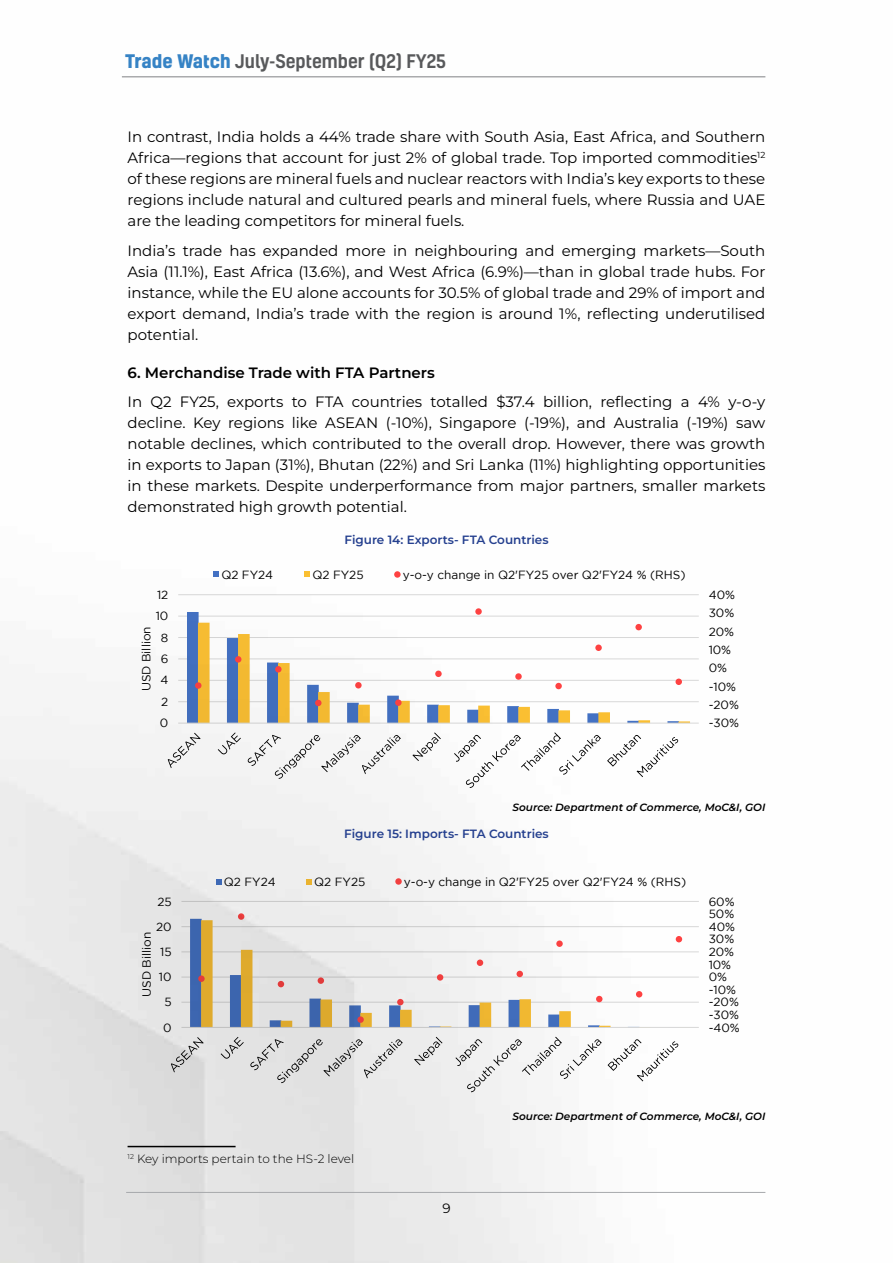
<style>
.page{position:relative;width:893px;height:1263px;background:#fff}
.page>*{position:absolute;margin:0;border:0;box-sizing:border-box;transform-origin:0 0}
.t1{font:500 18px "Kelson";color:#58595b}
.t2{font:15px/21px "Montserrat";color:#000;text-align:justify}
.t3{font:600 15px "Montserrat";color:#000}
.t4{font:13.5px "Montserrat";color:#000}
.t5{font:600 12px "Montserrat";color:#25408f}
.t6{font:300 12px "Montserrat";color:#000}
.t7{font:11.85px "Gotham";color:#000}
.t8{font:italic 600 10.5px "Montserrat";color:#000}
.s1{font-weight:700;color:#3683c5}
</style>
<div class="page">
<hr style="left:122px;top:76px;width:643px;height:1px;background:#808285">
<hr style="left:126px;top:1192px;width:639px;height:1px;background:#a7a9ac">
<hr style="left:178px;top:701px;width:521px;height:1px;background:#d9d9d9">
<hr style="left:178px;top:680px;width:521px;height:1px;background:#d9d9d9">
<hr style="left:178px;top:658px;width:521px;height:1px;background:#d9d9d9">
<hr style="left:178px;top:637px;width:521px;height:1px;background:#d9d9d9">
<hr style="left:178px;top:616px;width:521px;height:1px;background:#d9d9d9">
<hr style="left:178px;top:594px;width:521px;height:1px;background:#d9d9d9">
<svg style="left:187px;top:612px;width:492px;height:111px"></svg>
<svg style="left:198px;top:623px;width:492px;height:100px"></svg>
<hr style="left:178px;top:723px;width:521px;height:1px;background:#d9d9d9">
<div style="left:195px;top:682px;width:6px;height:7px;background:#f74040;border-radius:50%"></div>
<div style="left:235px;top:656px;width:6px;height:7px;background:#ff4343;border-radius:50%"></div>
<div style="left:275px;top:666px;width:7px;height:6px;background:#ff4343;border-radius:50%"></div>
<div style="left:315px;top:700px;width:7px;height:6px;background:#f74040;border-radius:50%"></div>
<div style="left:355px;top:682px;width:7px;height:6px;background:#ff4343;border-radius:50%"></div>
<div style="left:395px;top:699px;width:7px;height:7px;background:#ff4343;border-radius:50%"></div>
<div style="left:435px;top:671px;width:7px;height:6px;background:#ff4343;border-radius:50%"></div>
<svg style="left:475px;top:608px;width:7px;height:7px"></svg>
<svg style="left:515px;top:673px;width:7px;height:7px"></svg>
<div style="left:555px;top:683px;width:7px;height:6px;background:#ff4343;border-radius:50%"></div>
<div style="left:595px;top:644px;width:7px;height:7px;background:#ff4343;border-radius:50%"></div>
<div style="left:635px;top:624px;width:7px;height:6px;background:#ff4343;border-radius:50%"></div>
<div style="left:675px;top:678px;width:7px;height:7px;background:#ff4343;border-radius:50%"></div>
<svg style="left:168px;top:733px;width:33px;height:35px"></svg>
<svg style="left:218px;top:732px;width:23px;height:22px"></svg>
<svg style="left:248px;top:735px;width:153px;height:44px"></svg>
<svg style="left:412px;top:732px;width:29px;height:29px"></svg>
<svg style="left:454px;top:732px;width:147px;height:56px"></svg>
<svg style="left:607px;top:735px;width:71px;height:42px"></svg>
<svg style="left:213px;top:572px;width:6px;height:5px"></svg>
<svg style="left:304px;top:572px;width:6px;height:5px"></svg>
<div style="left:394px;top:571px;width:7px;height:7px;background:#ff4343;border-radius:50%"></div>
<div style="left:132px;top:862px;width:632px;height:237px;background:linear-gradient(to right,#e1e1e1,#fff)"></div>
<hr style="left:181px;top:1002px;width:518px;height:1px;background:#d9d9d9">
<hr style="left:181px;top:977px;width:518px;height:1px;background:#d9d9d9">
<hr style="left:181px;top:951px;width:518px;height:1px;background:#d9d9d9">
<hr style="left:181px;top:926px;width:518px;height:1px;background:#d9d9d9">
<hr style="left:181px;top:901px;width:518px;height:1px;background:#d9d9d9">
<svg style="left:190px;top:919px;width:489px;height:108px;fill:#3c65af"></svg>
<svg style="left:201px;top:920px;width:489px;height:107px"></svg>
<hr style="left:181px;top:1027px;width:518px;height:1px;background:#d9d9d9">
<svg style="left:198px;top:975px;width:7px;height:7px"></svg>
<div style="left:238px;top:913px;width:6px;height:7px;background:#e43b3b;border-radius:50%"></div>
<svg style="left:278px;top:981px;width:6px;height:6px"></svg>
<div style="left:318px;top:977px;width:6px;height:7px;background:#e13b3b;border-radius:50%"></div>
<svg style="left:357px;top:1016px;width:7px;height:7px"></svg>
<div style="left:397px;top:999px;width:7px;height:6px;background:#ec3e3e;border-radius:50%"></div>
<div style="left:437px;top:974px;width:6px;height:7px;background:#ef3e3e;border-radius:50%"></div>
<div style="left:477px;top:959px;width:6px;height:7px;background:#f33f3f;border-radius:50%"></div>
<svg style="left:517px;top:971px;width:6px;height:6px"></svg>
<div style="left:556px;top:940px;width:7px;height:7px;background:#ff4343;border-radius:50%"></div>
<svg style="left:596px;top:996px;width:6px;height:6px"></svg>
<svg style="left:636px;top:991px;width:6px;height:6px"></svg>
<svg style="left:676px;top:936px;width:6px;height:6px"></svg>
<svg style="left:171px;top:1037px;width:33px;height:35px"></svg>
<svg style="left:221px;top:1037px;width:23px;height:22px"></svg>
<svg style="left:250px;top:1039px;width:153px;height:44px;background:#d5d5d5"></svg>
<svg style="left:414px;top:1037px;width:28px;height:28px"></svg>
<svg style="left:455px;top:1037px;width:223px;height:55px"></svg>
<svg style="left:216px;top:879px;width:5px;height:5px"></svg>
<svg style="left:306px;top:879px;width:6px;height:5px"></svg>
<svg style="left:395px;top:878px;width:7px;height:7px"></svg>
<hr style="left:128px;top:1146px;width:108px;height:1px;background:#000">
<p class="t1" style="left:125px;top:49px;width:323px"><span class="s1">Trade Watch</span> July-September (Q2) FY25</p>
<p class="t2" style="left:128px;top:126px;width:639px">In contrast, India holds a 44% trade share with South Asia, East Africa, and Southern Africa—regions that account for just 2% of global trade. Top imported commodities<sup>12 </sup>of these regions are mineral fuels and nuclear reactors with India’s key exports to these regions include natural and cultured pearls and mineral fuels, where Russia and UAE are the leading competitors for mineral fuels.</p>
<p class="t2" style="left:128px;top:239px;width:639px">India’s trade has expanded more in neighbouring and emerging markets—South Asia (11.1%), East Africa (13.6%), and West Africa (6.9%)—than in global trade hubs. For instance, while the EU alone accounts for 30.5% of global trade and 29% of import and export demand, India’s trade with the region is around 1%, reflecting underutilised potential.</p>
<p class="t3" style="left:128px;top:362px;width:309px">6. Merchandise Trade with FTA Partners</p>
<p class="t2" style="left:128px;top:391px;width:639px">In Q2 FY25, exports to FTA countries totalled $37.4 billion, reflecting a 4% y-o-y decline. Key regions like ASEAN (-10%), Singapore (-19%), and Australia (-19%) saw notable declines, which contributed to the overall drop. However, there was growth in exports to Japan (31%), Bhutan (22%) and Sri Lanka (11%) highlighting opportunities in these markets. Despite underperformance from major partners, smaller markets demonstrated high growth potential.</p>
<p class="t5" style="left:344px;top:532px;width:206px">Figure 14: Exports- FTA Countries</p>
<p class="t7" style="left:221px;top:568px;width:53px">Q2 FY24</p>
<p class="t7" style="left:312px;top:568px;width:53px">Q2 FY25</p>
<p class="t7" style="left:403px;top:568px;width:284px">y-o-y change in Q2'FY25 over Q2'FY24 % (RHS)</p>
<p class="t7" style="left:157px;top:588px;width:13px">12</p>
<p class="t7" style="left:709px;top:588px;width:28px">40%</p>
<p class="t7" style="left:156px;top:609px;width:14px">10</p>
<p class="t7" style="left:709px;top:606px;width:27px">30%</p>
<p class="t7" style="left:140px;top:691px;width:67px;rotate:-90deg">USD Billion</p>
<p class="t7" style="left:161px;top:631px;width:9px">8</p>
<p class="t7" style="left:161px;top:652px;width:9px">6</p>
<p class="t7" style="left:160px;top:674px;width:9px">4</p>
<p class="t7" style="left:709px;top:625px;width:27px">20%</p>
<p class="t7" style="left:709px;top:643px;width:24px">10%</p>
<p class="t7" style="left:709px;top:661px;width:20px">0%</p>
<p class="t7" style="left:709px;top:680px;width:29px">-10%</p>
<p class="t7" style="left:161px;top:695px;width:9px">2</p>
<p class="t7" style="left:709px;top:698px;width:32px">-20%</p>
<p class="t7" style="left:160px;top:716px;width:10px">0</p>
<p class="t7" style="left:709px;top:716px;width:32px">-30%</p>
<p class="t8" style="left:512px;top:800px;width:254px">Source: Department of Commerce, MoC&amp;I, GOI</p>
<p class="t5" style="left:344px;top:825px;width:206px">Figure 15: Imports- FTA Countries</p>
<p class="t7" style="left:224px;top:875px;width:53px">Q2 FY24</p>
<p class="t7" style="left:314px;top:875px;width:53px">Q2 FY25</p>
<p class="t7" style="left:404px;top:875px;width:284px">y-o-y change in Q2'FY25 over Q2'FY24 % (RHS)</p>
<p class="t7" style="left:157px;top:895px;width:16px">25</p>
<p class="t7" style="left:709px;top:895px;width:27px">60%</p>
<p class="t7" style="left:709px;top:907px;width:27px">50%</p>
<p class="t7" style="left:156px;top:920px;width:17px">20</p>
<p class="t7" style="left:709px;top:920px;width:28px">40%</p>
<p class="t7" style="left:140px;top:997px;width:66px;rotate:-90deg">USD Billion</p>
<p class="t7" style="left:160px;top:945px;width:13px">15</p>
<p class="t7" style="left:159px;top:970px;width:14px">10</p>
<p class="t7" style="left:709px;top:932px;width:27px">30%</p>
<p class="t7" style="left:709px;top:945px;width:27px">20%</p>
<p class="t7" style="left:709px;top:958px;width:24px">10%</p>
<p class="t7" style="left:709px;top:970px;width:20px">0%</p>
<p class="t7" style="left:709px;top:983px;width:29px">-10%</p>
<p class="t7" style="left:164px;top:995px;width:9px">5</p>
<p class="t7" style="left:709px;top:996px;width:32px">-20%</p>
<p class="t7" style="left:709px;top:1008px;width:32px">-30%</p>
<p class="t7" style="left:163px;top:1021px;width:10px">0</p>
<p class="t7" style="left:709px;top:1021px;width:32px">-40%</p>
<p class="t8" style="left:512px;top:1108px;width:254px">Source: Department of Commerce, MoC&amp;I, GOI</p>
<p class="t6" style="left:128px;top:1151px;width:228px"><sup>12</sup> Key imports pertain to the HS-2 level</p>
<p class="t4" style="left:442px;top:1199px;width:10px">9</p>
</div>
